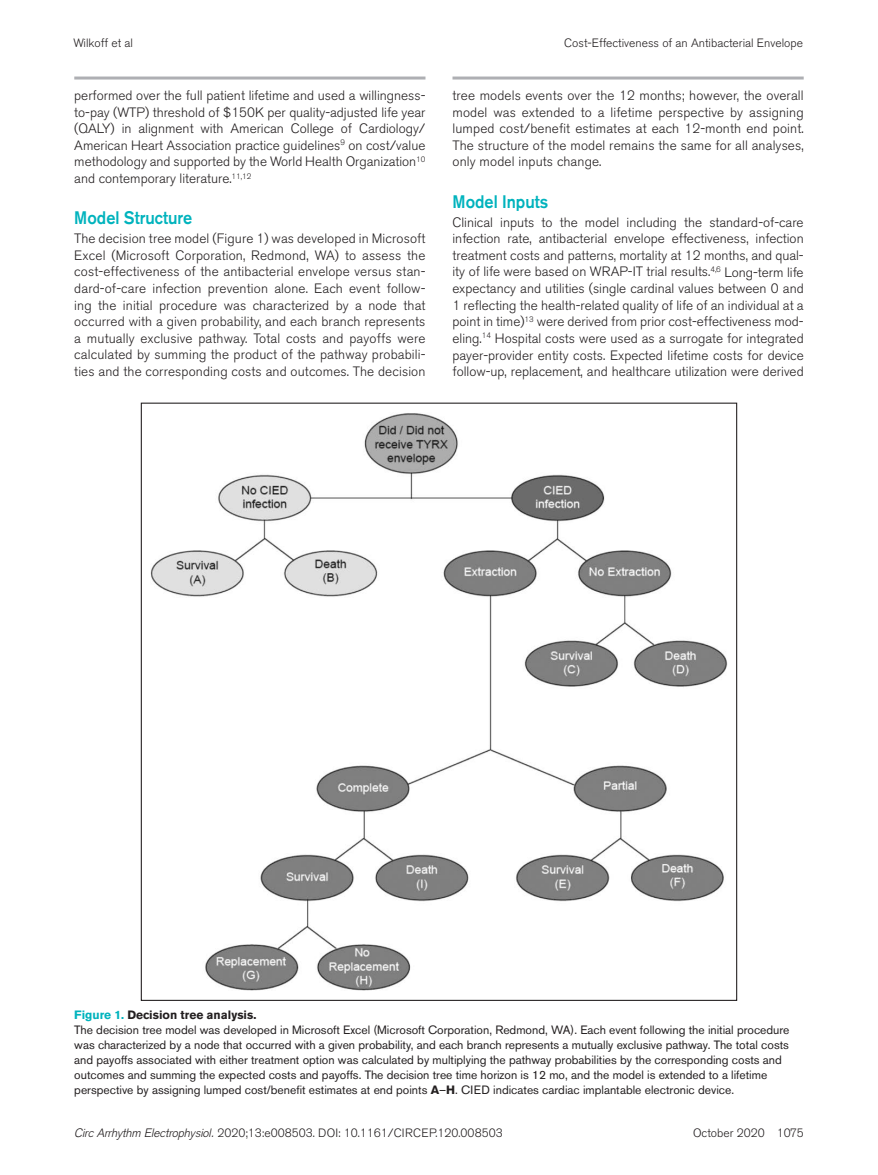
<style>
.page{position:relative;width:878px;height:1175px;background:#fff}
.page>*{position:absolute;margin:0;border:0;box-sizing:border-box;transform-origin:0 0}
.t1{font:500 18px "Akzidenz Grotesk BE";color:#00b3bd;scale:.9 1}
.t2{font:300 13.5px/16.6px "Akzidenz Grotesk BE";color:#231f20;text-align:justify}
.t3{font:12px/15px "Akzidenz Grotesk BE";color:#231f20}
.t4{font:300 12px "Akzidenz Grotesk BE";color:#231f20}
.s1{font-weight:700;color:#00b3bd}
.s2{font-weight:700}
.s3{font-family:"Akzidenz Grotesk";font-style:italic}
</style>
<div class="page">
<svg style="left:74px;top:76px;width:351px;height:4px"></svg>
<svg style="left:452px;top:76px;width:351px;height:4px"></svg>
<svg style="left:140px;top:402px;width:597px;height:599px"></svg>
<p class="t4" style="left:74px;top:36px;width:61px">Wilkoff et al</p>
<p class="t4" style="left:564px;top:36px;width:240px">Cost-Effectiveness of an Antibacterial Envelope</p>
<p class="t2" style="left:74px;top:87px;width:353px">performed over the full patient lifetime and used a willingness&shy;to-pay (WTP) threshold of $150K per quality-adjusted life year (QALY) in alignment with American College of Cardiology/ American Heart Association practice guidelines<sup>9</sup> on cost/value methodology and supported by the World Health Organization<sup>10 </sup>and contemporary literature.<sup>11,12</sup></p>
<h1 class="t1" style="left:74px;top:207px;width:132px">Model Structure</h1>
<p class="t2" style="left:74px;top:230px;width:353px">The decision tree model (Figure 1) was developed in Microsoft Excel (Microsoft Corporation, Redmond, WA) to assess the cost-effectiveness of the antibacterial envelope versus stan&shy;dard-of-care infection prevention alone. Each event follow&shy;ing the initial procedure was characterized by a node that occurred with a given probability, and each branch represents a mutually exclusive pathway. Total costs and payoffs were calculated by summing the product of the pathway probabili&shy;ties and the corresponding costs and outcomes. The decision</p>
<p class="t2" style="left:452px;top:87px;width:353px">tree models events over the 12 months; however, the overall model was extended to a lifetime perspective by assigning lumped cost/benefit estimates at each 12-month end point.<br>The structure of the model remains the same for all analyses, only model inputs change.</p>
<h1 class="t1" style="left:452px;top:190px;width:108px">Model Inputs</h1>
<p class="t2" style="left:452px;top:214px;width:353px">Clinical inputs to the model including the standard-of-care infection rate, antibacterial envelope effectiveness, infection treatment costs and patterns, mortality at 12 months, and qual&shy;ity of life were based on WRAP-IT trial results.<sup>4,6</sup> Long-term life expectancy and utilities (single cardinal values between 0 and 1 reflecting the health-related quality of life of an individual at a point in time)<sup>13</sup> were derived from prior cost-effectiveness mod&shy;eling.<sup>14</sup> Hospital costs were used as a surrogate for integrated payer-provider entity costs. Expected lifetime costs for device follow-up, replacement, and healthcare utilization were derived</p>
<p class="t3" style="left:74px;top:1007px;width:716px"><span class="s1">Figure 1.</span> <span class="s2">Decision tree analysis.<br></span>The decision tree model was developed in Microsoft Excel (Microsoft Corporation, Redmond, WA). Each event following the initial procedure was characterized by a node that occurred with a given probability, and each branch represents a mutually exclusive pathway. The total costs and payoffs associated with either treatment option was calculated by multiplying the pathway probabilities by the corresponding costs and outcomes and summing the expected costs and payoffs. The decision tree time horizon is 12 mo, and the model is extended to a lifetime perspective by assigning lumped cost/benefit estimates at end points <span class="s2">A</span>–<span class="s2">H</span>. CIED indicates cardiac implantable electronic device.</p>
<p class="t4" style="left:74px;top:1126px;width:430px"><span class="s3">Circ Arrhythm Electrophysiol.</span> 2020;13:e008503. DOI: 10.1161/CIRCEP.120.008503</p>
<p class="t4" style="left:693px;top:1126px;width:112px">October 2020 1075</p>
</div>
